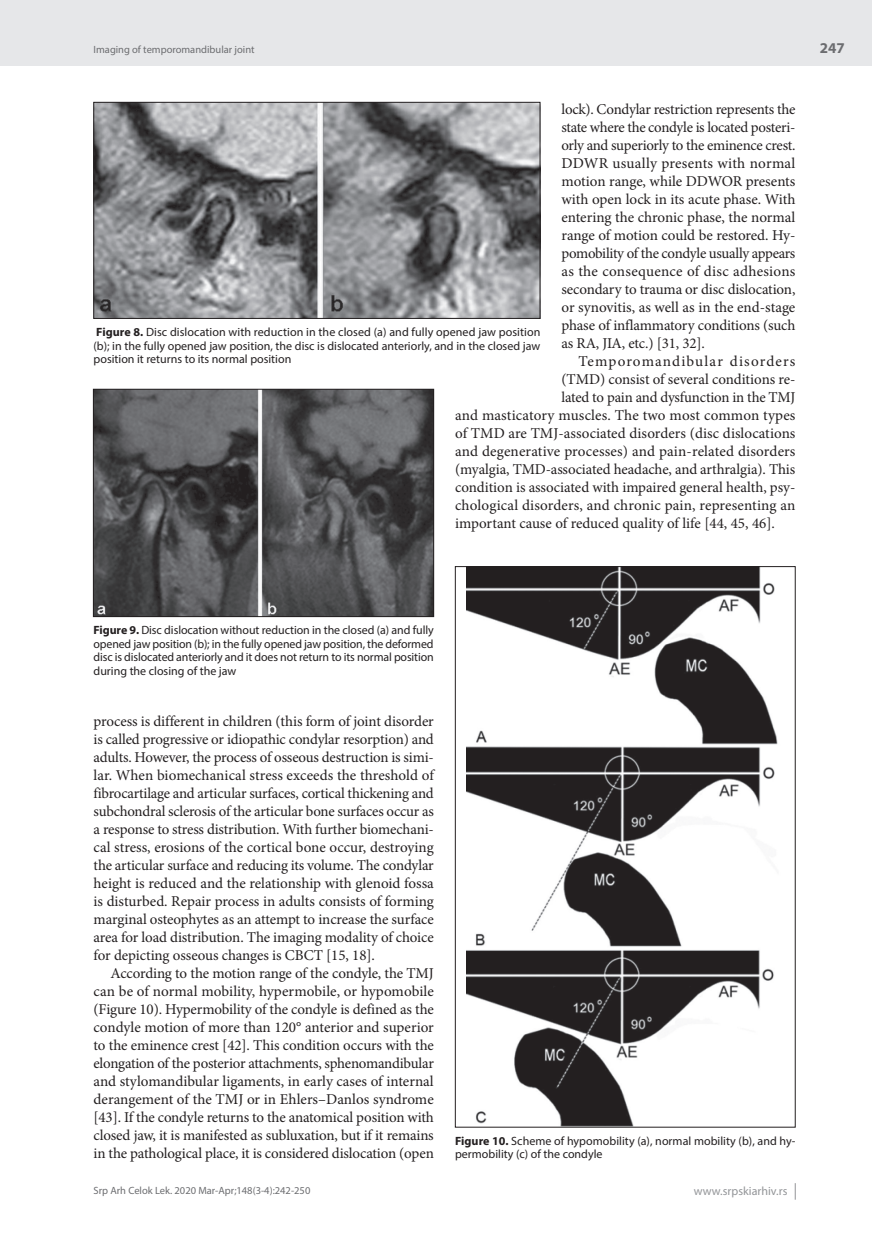
<style>
.page{position:relative;width:872px;height:1234px;background:#fff}
.page>*{position:absolute;margin:0;border:0;box-sizing:border-box;transform-origin:0 0}
.t1{font:15px/18px "Minion Pro";color:#231f20;text-align:justify}
.t2{font:15px "Minion Pro";letter-spacing:.075em;color:#231f20}
.t3{font:700 15px "Myriad Pro";color:#6c6d70}
.t4{font:12px/13.5px "Myriad Pro";color:#231f20;text-align:justify}
.t5{font:12px "Myriad Pro";color:#939598}
.t6{font:10.5px "Myriad Pro";color:#6c6d70}
.s1{font-weight:700}
</style>
<div class="page">
<div style="left:0;top:0;width:872px;height:66px;background:#e6e7e9"></div>
<svg style="left:795px;top:1183px;width:1px;height:16px"></svg>
<img style="left:96px;top:104px;width:442px;height:212px">
<div style="left:94px;top:102px;width:446px;height:216px;border:1px solid #231f20"></div>
<img style="left:95px;top:391px;width:337px;height:223px">
<div style="left:93px;top:389px;width:341px;height:227px;border:1px solid #231f20"></div>
<img style="left:466px;top:568px;width:312px;height:557px">
<p class="t6" style="left:94px;top:43px;width:162px">Imaging of temporomandibular joint</p>
<p class="t1" style="left:561px;top:100px;width:235px">lock). Condylar restriction represents the state where the condyle is located posteri&shy;orly and superiorly to the eminence crest.<br>DDWR usually presents with normal motion range, while DDWOR presents with open lock in its acute phase. With entering the chronic phase, the normal range of motion could be restored. Hy&shy;pomobility of the condyle usually appears as the consequence of disc adhesions secondary to trauma or disc dislocation, or synovitis, as well as in the end-stage phase of inflammatory conditions (such as RA, JIA, etc.) [31, 32].</p>
<p class="t2" style="left:578px;top:351px;width:218px">Temporomandibular disorders</p>
<p class="t1" style="left:561px;top:370px;width:235px">(TMD) consist of several conditions re-</p>
<p class="t1" style="left:561px;top:388px;width:235px">lated to pain and dysfunction in the TMJ</p>
<p class="t1" style="left:455px;top:406px;width:342px">and masticatory muscles. The two most common types</p>
<p class="t1" style="left:455px;top:424px;width:342px">of TMD are TMJ-associated disorders (disc dislocations</p>
<p class="t1" style="left:455px;top:442px;width:342px">and degenerative processes) and pain-related disorders</p>
<p class="t1" style="left:455px;top:460px;width:342px">(myalgia, TMD-associated headache, and arthralgia). This</p>
<p class="t1" style="left:455px;top:478px;width:342px">condition is associated with impaired general health, psy-</p>
<p class="t1" style="left:455px;top:496px;width:342px">chological disorders, and chronic pain, representing an</p>
<p class="t1" style="left:455px;top:514px;width:321px">important cause of reduced quality of life [44, 45, 46].</p>
<p class="t4" style="left:94px;top:325px;width:448px"><span class="s1">Figure 8.</span> Disc dislocation with reduction in the closed (a) and fully opened jaw position (b); in the fully opened jaw position, the disc is dislocated anteriorly, and in the closed jaw position it returns to its normal position</p>
<p class="t3" style="left:820px;top:38px;width:26px">247</p>
<p class="t4" style="left:94px;top:623px;width:342px"><span class="s1">Figure 9.</span> Disc dislocation without reduction in the closed (a) and fully opened jaw position (b); in the fully opened jaw position, the deformed disc is dislocated anteriorly and it does not return to its normal position during the closing of the jaw</p>
<p class="t1" style="left:94px;top:712px;width:342px">process is different in children (this form of joint disorder is called progressive or idiopathic condylar resorption) and adults. However, the process of osseous destruction is simi&shy;lar. When biomechanical stress exceeds the threshold of fibrocartilage and articular surfaces, cortical thickening and subchondral sclerosis of the articular bone surfaces occur as a response to stress distribution. With further biomechani&shy;cal stress, erosions of the cortical bone occur, destroying the articular surface and reducing its volume. The condylar height is reduced and the relationship with glenoid fossa is disturbed. Repair process in adults consists of forming marginal osteophytes as an attempt to increase the surface area for load distribution. The imaging modality of choice for depicting osseous changes is CBCT [15, 18].</p>
<p class="t1" style="left:94px;top:964px;width:342px;text-indent:17px">According to the motion range of the condyle, the TMJ can be of normal mobility, hypermobile, or hypomobile (Figure 10). Hypermobility of the condyle is defined as the condyle motion of more than 120° anterior and superior to the eminence crest [42]. This condition occurs with the elongation of the posterior attachments, sphenomandibular and stylomandibular ligaments, in early cases of internal derangement of the TMJ or in Ehlers–Danlos syndrome [43]. If the condyle returns to the anatomical position with closed jaw, it is manifested as subluxation, but if it remains in the pathological place, it is considered dislocation (open</p>
<p class="t4" style="left:455px;top:1133px;width:342px"><span class="s1">Figure 10.</span> Scheme of hypomobility (a), normal mobility (b), and hy&shy;permobility (c) of the condyle</p>
<p class="t6" style="left:94px;top:1184px;width:218px">Srp Arh Celok Lek. 2020 Mar-Apr;148(3-4):242-250</p>
<p class="t5" style="left:694px;top:1183px;width:95px">www.srpskiarhiv.rs</p>
</div>
